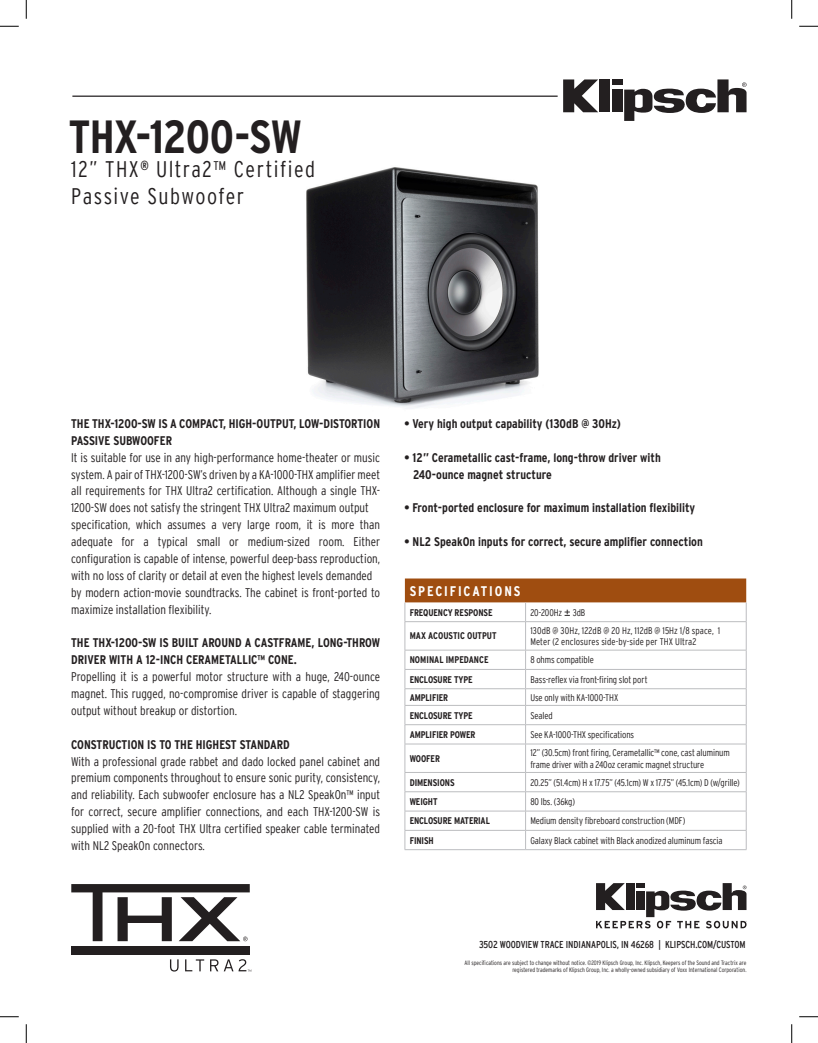
<style>
.page{position:relative;width:818px;height:1043px;background:#fff}
.page>*{position:absolute;margin:0;border:0;box-sizing:border-box;transform-origin:0 0}
.Serie_-_Black_Left{font:700 condensed 46.25px "Interstate";letter-spacing:-.01em;color:#231f20}
.Serie_-_Black_Left-2{font:300 condensed 22.5px "Interstate";letter-spacing:.065em;color:#231f20}
.Spec___Bold{font:700 condensed 13.88px "Interstate";letter-spacing:.135em;color:#fff}
.t1{font:300 condensed 12.5px/16.9px "Interstate";color:#231f20;text-align:justify}
.t2{font:700 condensed 12.5px/16.9px "Interstate";color:#231f20}
.t3{font:condensed 10px "Interstate";letter-spacing:-.005em;color:#231f20}
.Spec___Bold-2{font:300 condensed 9.62px/11.8px "Interstate";letter-spacing:-.01em;color:#231f20}
.Spec___Bold-3{font:700 condensed 9.62px "Interstate";letter-spacing:-.01em;color:#231f20}
.Spec___Bold-4{font:300 condensed 9.62px/11.8px "Interstate";letter-spacing:.01em;color:#231f20}
.t4{font:300 condensed 6.25px/7.5px "Interstate";color:#231f20;text-align:right}
</style>
<div class="page">
<img style="left:306px;top:167px;width:233px;height:242px">
<hr style="left:72px;top:96px;width:485px;height:1px;background:#231f20">
<svg style="left:404px;top:578px;width:343px;height:271px"></svg>
<hr style="left:525px;top:621px;width:221px;height:1px;background:#bcbdc0">
<hr style="left:404px;top:650px;width:121px;height:1px;background:#bcbdc0">
<hr style="left:525px;top:650px;width:221px;height:1px;background:#bcbdc0">
<hr style="left:404px;top:669px;width:121px;height:1px;background:#bcbdc0">
<hr style="left:525px;top:669px;width:221px;height:1px;background:#bcbdc0">
<hr style="left:404px;top:688px;width:121px;height:1px;background:#bcbdc0">
<hr style="left:525px;top:688px;width:221px;height:1px;background:#bcbdc0">
<hr style="left:404px;top:705px;width:121px;height:1px;background:#bcbdc0">
<hr style="left:525px;top:705px;width:221px;height:1px;background:#bcbdc0">
<hr style="left:404px;top:724px;width:121px;height:1px;background:#bcbdc0">
<hr style="left:525px;top:724px;width:221px;height:1px;background:#bcbdc0">
<hr style="left:404px;top:743px;width:121px;height:1px;background:#bcbdc0">
<hr style="left:525px;top:743px;width:221px;height:1px;background:#bcbdc0">
<hr style="left:404px;top:772px;width:121px;height:1px;background:#bcbdc0">
<hr style="left:525px;top:772px;width:221px;height:1px;background:#bcbdc0">
<hr style="left:404px;top:791px;width:121px;height:1px;background:#bcbdc0">
<hr style="left:525px;top:791px;width:221px;height:1px;background:#bcbdc0">
<hr style="left:404px;top:810px;width:121px;height:1px;background:#bcbdc0">
<hr style="left:525px;top:810px;width:221px;height:1px;background:#bcbdc0">
<hr style="left:404px;top:830px;width:121px;height:1px;background:#bcbdc0">
<hr style="left:525px;top:830px;width:221px;height:1px;background:#bcbdc0">
<hr style="left:404px;top:849px;width:121px;height:1px;background:#bcbdc0">
<hr style="left:525px;top:849px;width:221px;height:1px;background:#bcbdc0">
<svg style="left:596px;top:883px;width:150px;height:45px"></svg>
<svg style="left:563px;top:79px;width:35px;height:33px"></svg>
<div style="left:599px;top:79px;width:10px;height:33px;background:#231f20"></div>
<div style="left:612px;top:79px;width:10px;height:6px;background:#231f20"></div>
<div style="left:612px;top:90px;width:10px;height:22px;background:#231f20"></div>
<svg style="left:624px;top:79px;width:122px;height:42px"></svg>
<div style="left:71px;top:946px;width:179px;height:9px;background:#231f20"></div>
<svg style="left:71px;top:884px;width:179px;height:57px"></svg>
<svg style="left:170px;top:959px;width:8px;height:12px"></svg>
<svg style="left:185px;top:959px;width:19px;height:12px"></svg>
<svg style="left:210px;top:959px;width:8px;height:12px"></svg>
<svg style="left:224px;top:959px;width:27px;height:12px"></svg>
<svg style="left:0;top:25px;width:19px;height:2px"></svg>
<svg style="left:799px;top:25px;width:19px;height:2px"></svg>
<svg style="left:0;top:1016px;width:19px;height:1px"></svg>
<svg style="left:799px;top:1016px;width:19px;height:1px"></svg>
<svg style="left:25px;top:0;width:2px;height:19px"></svg>
<svg style="left:25px;top:1024px;width:2px;height:18px"></svg>
<svg style="left:791px;top:0;width:1px;height:19px"></svg>
<svg style="left:791px;top:1024px;width:1px;height:18px"></svg>
<p class="Serie_-_Black_Left" style="left:69px;top:111px;width:234px">THX-1200-SW</p>
<p class="Serie_-_Black_Left-2" style="left:71px;top:157px;width:245px">12” THX<sup>®</sup> Ultra2™ Certified</p>
<p class="Serie_-_Black_Left-2" style="left:71px;top:184px;width:174px">Passive Subwoofer</p>
<p class="t2" style="left:71px;top:415px;width:310px">THE THX-1200-SW IS A COMPACT, HIGH-OUTPUT, LOW-DISTORTION<br>PASSIVE SUBWOOFER</p>
<p class="t1" style="left:71px;top:449px;width:310px">It is suitable for use in any high-performance home-theater or music system. A pair of THX-1200-SW’s driven by a KA-1000-THX amplifier meet all requirements for THX Ultra2 certification. Although a single THX-1200-SW does not satisfy the stringent THX Ultra2 maximum output</p>
<p class="t1" style="left:71px;top:516px;width:310px">specification, which assumes a very large room, it is more than adequate for a typical small or medium-sized room. Either configuration is capable of intense, powerful deep-bass reproduction, with no loss of clarity or detail at even the highest levels demanded</p>
<p class="t1" style="left:71px;top:584px;width:310px">by modern action-movie soundtracks. The cabinet is front-ported to maximize installation flexibility.</p>
<p class="t2" style="left:71px;top:634px;width:310px">THE THX-1200-SW IS BUILT AROUND A CASTFRAME, LONG-THROW<br>DRIVER WITH A 12-INCH CERAMETALLIC™ CONE.</p>
<p class="t1" style="left:71px;top:668px;width:310px">Propelling it is a powerful motor structure with a huge, 240-ounce magnet. This rugged, no-compromise driver is capable of staggering output without breakup or distortion.</p>
<p class="t2" style="left:71px;top:735px;width:220px">CONSTRUCTION IS TO THE HIGHEST STANDARD</p>
<p class="t1" style="left:71px;top:752px;width:310px">With a professional grade rabbet and dado locked panel cabinet and premium components throughout to ensure sonic purity, consistency,</p>
<p class="t1" style="left:71px;top:786px;width:310px">and reliability. Each subwoofer enclosure has a NL2 SpeakOn™ input for correct, secure amplifier connections, and each THX-1200-SW is supplied with a 20-foot THX Ultra certified speaker cable terminated with NL2 SpeakOn connectors.</p>
<p class="t2" style="left:404px;top:415px;width:218px">• Very high output capability (130dB @ 30Hz)</p>
<p class="t2" style="left:404px;top:449px;width:258px">• 12” Cerametallic cast-frame, long-throw driver with</p>
<p class="t2" style="left:413px;top:465px;width:140px">240-ounce magnet structure</p>
<p class="t2" style="left:404px;top:499px;width:292px">• Front-ported enclosure for maximum installation flexibility</p>
<p class="t2" style="left:404px;top:533px;width:300px">• NL2 SpeakOn inputs for correct, secure amplifier connection</p>
<p class="Spec___Bold" style="left:409px;top:583px;width:112px">SPECIFICATIONS</p>
<p class="Spec___Bold-3" style="left:409px;top:606px;width:84px">FREQUENCY RESPONSE</p>
<p class="Spec___Bold-2" style="left:530px;top:606px;width:56px">20-200Hz ± 3dB</p>
<p class="Spec___Bold-3" style="left:409px;top:630px;width:88px">MAX ACOUSTIC OUTPUT</p>
<p class="Spec___Bold-4" style="left:530px;top:624px;width:191px">130dB @ 30Hz, 122dB @ 20 Hz, 112dB @ 15Hz 1/8 space, 1<br>Meter (2 enclosures side-by-side per THX Ultra2</p>
<p class="Spec___Bold-3" style="left:409px;top:654px;width:80px">NOMINAL IMPEDANCE</p>
<p class="Spec___Bold-2" style="left:530px;top:654px;width:65px">8 ohms compatible</p>
<p class="Spec___Bold-3" style="left:409px;top:674px;width:65px">ENCLOSURE TYPE</p>
<p class="Spec___Bold-2" style="left:530px;top:673px;width:119px">Bass-reflex via front-firing slot port</p>
<p class="Spec___Bold-3" style="left:409px;top:691px;width:40px">AMPLIFIER</p>
<p class="Spec___Bold-2" style="left:530px;top:691px;width:89px">Use only with KA-1000-THX</p>
<p class="Spec___Bold-3" style="left:409px;top:709px;width:65px">ENCLOSURE TYPE</p>
<p class="Spec___Bold-2" style="left:530px;top:709px;width:24px">Sealed</p>
<p class="Spec___Bold-3" style="left:409px;top:729px;width:67px">AMPLIFIER POWER</p>
<p class="Spec___Bold-2" style="left:530px;top:728px;width:105px">See KA-1000-THX specifications</p>
<p class="Spec___Bold-3" style="left:409px;top:753px;width:32px">WOOFER</p>
<p class="Spec___Bold-2" style="left:530px;top:746px;width:201px">12” (30.5cm) front firing, Cerametallic™ cone, cast aluminum frame driver with a 240oz ceramic magnet structure</p>
<p class="Spec___Bold-3" style="left:409px;top:776px;width:46px">DIMENSIONS</p>
<p class="Spec___Bold-2" style="left:530px;top:776px;width:211px">20.25” (51.4cm) H x 17.75” (45.1cm) W x 17.75” (45.1cm) D (w/grille)</p>
<p class="Spec___Bold-3" style="left:409px;top:796px;width:29px">WEIGHT</p>
<p class="Spec___Bold-2" style="left:530px;top:795px;width:46px">80 lbs. (36kg)</p>
<p class="Spec___Bold-3" style="left:409px;top:815px;width:82px">ENCLOSURE MATERIAL</p>
<p class="Spec___Bold-2" style="left:530px;top:815px;width:157px">Medium density fibreboard construction (MDF)</p>
<p class="Spec___Bold-3" style="left:409px;top:834px;width:25px">FINISH</p>
<p class="Spec___Bold-2" style="left:530px;top:834px;width:194px">Galaxy Black cabinet with Black anodized aluminum fascia</p>
<p class="t3" style="left:479px;top:938px;width:268px">3502 WOODVIEW TRACE INDIANAPOLIS, IN 46268 | KLIPSCH.COM/CUSTOM</p>
<p class="t4" style="left:464px;top:959px;width:283px">All specifications are subject to change without notice. ©2019 Klipsch Group, Inc. Klipsch, Keepers of the Sound and Tractrix are registered trademarks of Klipsch Group, Inc. a wholly-owned subsidiary of Voxx International Corporation.</p>
</div>
